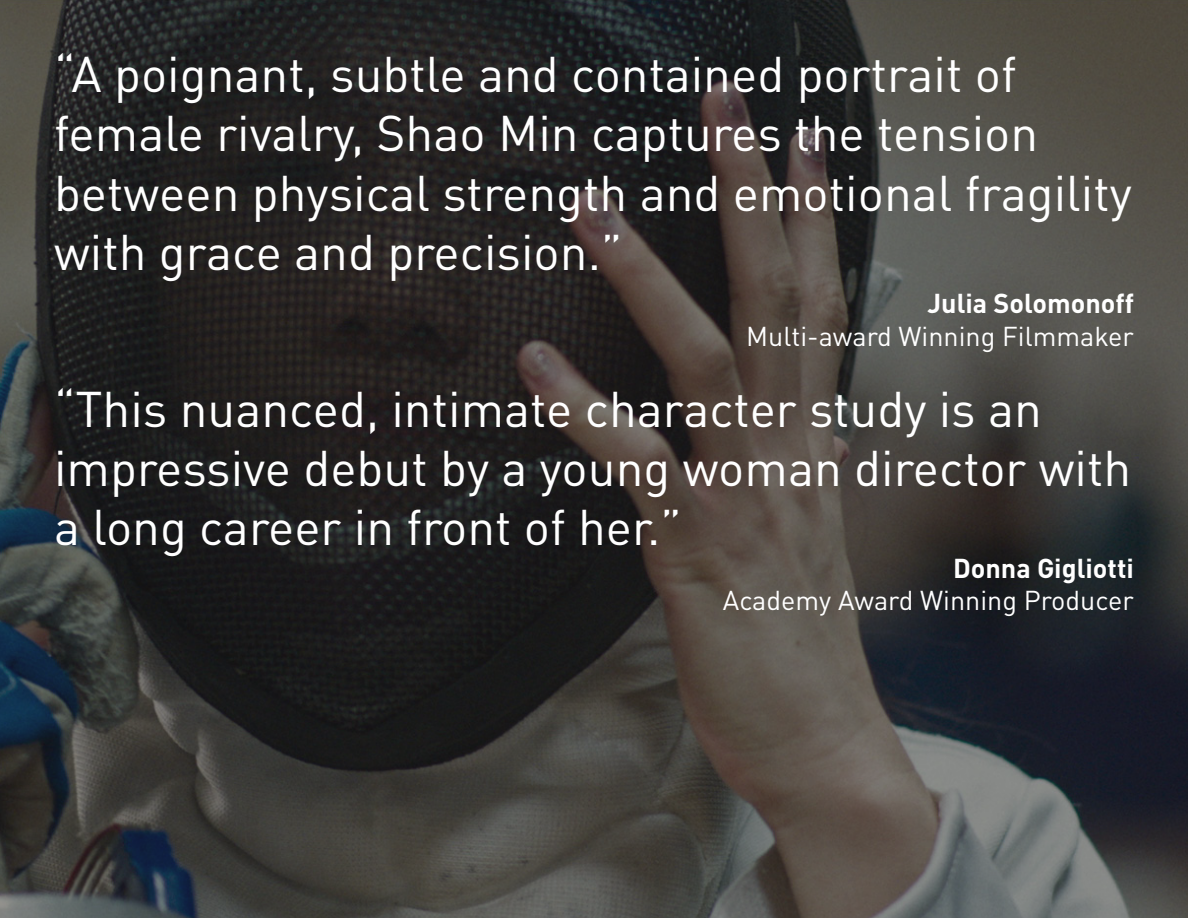
<style>
.page{position:relative;width:1188px;height:918px;background:#fff}
.page>*{position:absolute;margin:0;border:0;box-sizing:border-box;transform-origin:0 0}
.t1{font:49.5px/59.4px "DIN Pro";color:#fff}
.t2{font:27px "DIN Pro";color:#fff}
.t3{font:700 27px "DIN Pro";color:#fff}
</style>
<div class="page">
<img style="left:0;top:0;width:1188px;height:918px">
<p class="t1" style="left:54px;top:42px;width:1080px">“A poignant, subtle and contained portrait of female rivalry, Shao Min captures the tension between physical strength and emotional fragility with grace and precision.”</p>
<p class="t3" style="left:927px;top:285px;width:208px">Julia Solomonoff</p>
<p class="t2" style="left:746px;top:318px;width:389px">Multi-award Winning Filmmaker</p>
<p class="t1" style="left:54px;top:377px;width:1079px">“This nuanced, intimate character study is an impressive debut by a young woman director with a long career in front of her.”</p>
<p class="t3" style="left:953px;top:550px;width:182px">Donna Gigliotti</p>
<p class="t2" style="left:723px;top:582px;width:413px">Academy Award Winning Producer</p>
</div>
